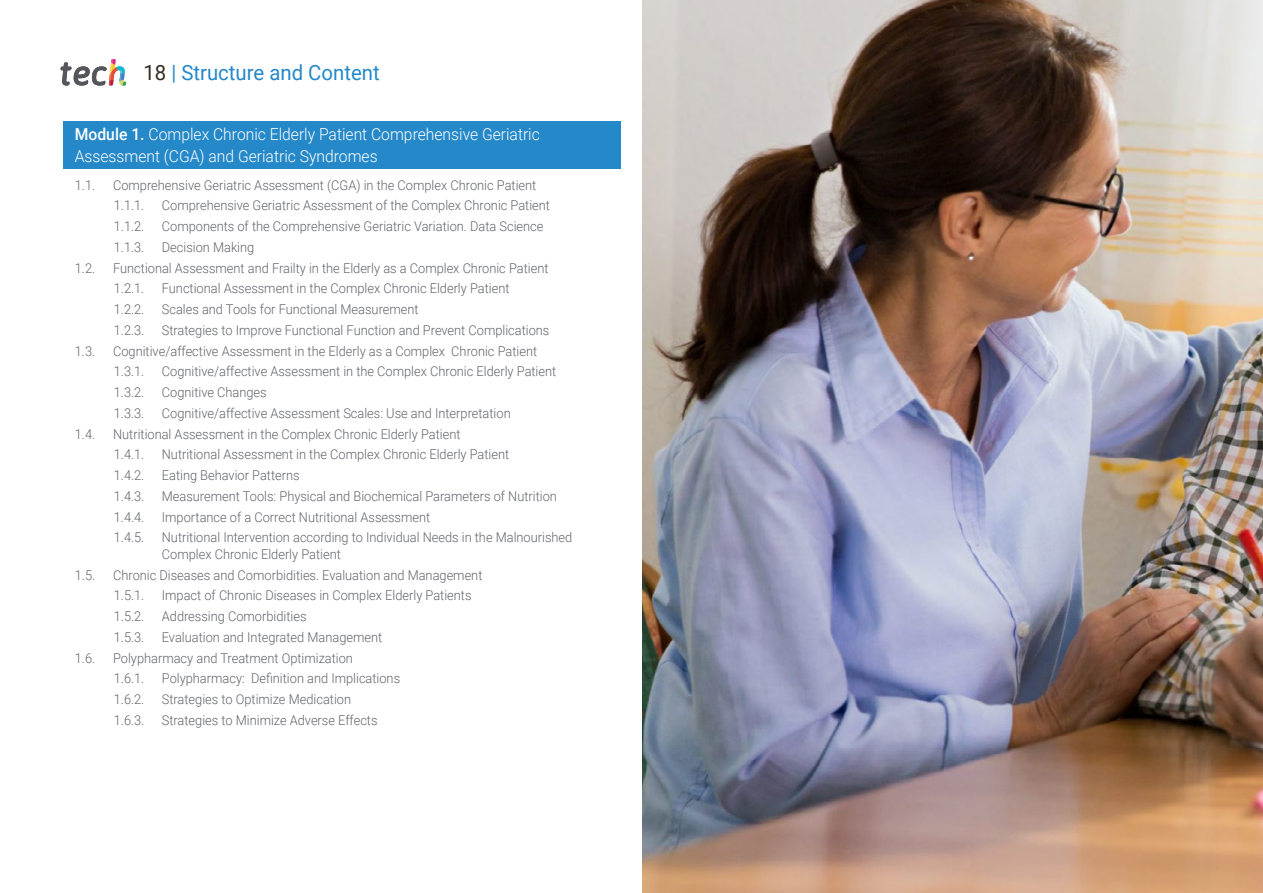
<style>
.page{position:relative;width:1263px;height:893px;background:#fff}
.page>*{position:absolute;margin:0;border:0;box-sizing:border-box;transform-origin:0 0}
.t1{font:21px "Roboto";color:#2488c9}
.t2{font:300 16.5px/22.5px "Roboto";color:#fff;scale:.95 1}
.t3{font:300 13.5px/20.7px "Roboto";color:#61646a;scale:.95 1}
.s1{color:#312e20}
.s2{font-weight:500}
</style>
<div class="page">
<img style="left:642px;top:0;width:621px;height:893px">
<div style="left:64px;top:121px;width:557px;height:48px;background:#2488c9"></div>
<svg style="left:61px;top:59px;width:65px;height:27px"></svg>
<h1 class="t1" style="left:144px;top:57px;width:238px"><span class="s1">18</span> | Structure and Content</h1>
<p class="t2" style="left:75px;top:122px;width:491px"><span class="s2">Module 1.</span> Complex Chronic Elderly Patient Comprehensive Geriatric<br>Assessment (CGA) and Geriatric Syndromes</p>
<p class="t3" style="left:75px;top:174px;width:23px">1.1.</p>
<p class="t3" style="left:113px;top:174px;width:447px">Comprehensive Geriatric Assessment (CGA) in the Complex Chronic Patient<br>1.1.1.</p>
<p class="t3" style="left:162px;top:195px;width:410px">Comprehensive Geriatric Assessment of the Complex Chronic Patient</p>
<p class="t3" style="left:114px;top:215px;width:34px">1.1.2.</p>
<p class="t3" style="left:162px;top:215px;width:403px">Components of the Comprehensive Geriatric Variation. Data Science</p>
<p class="t3" style="left:114px;top:236px;width:34px">1.1.3.</p>
<p class="t3" style="left:162px;top:236px;width:99px">Decision Making</p>
<p class="t3" style="left:75px;top:257px;width:23px">1.2.</p>
<p class="t3" style="left:113px;top:257px;width:460px">Functional Assessment and Frailty in the Elderly as a Complex Chronic Patient<br>1.2.1.</p>
<p class="t3" style="left:162px;top:278px;width:367px">Functional Assessment in the Complex Chronic Elderly Patient</p>
<p class="t3" style="left:114px;top:298px;width:34px">1.2.2.</p>
<p class="t3" style="left:162px;top:298px;width:272px">Scales and Tools for Functional Measurement</p>
<p class="t3" style="left:114px;top:319px;width:34px">1.2.3.</p>
<p class="t3" style="left:162px;top:319px;width:409px">Strategies to Improve Functional Function and Prevent Complications</p>
<p class="t3" style="left:75px;top:340px;width:23px">1.3.</p>
<p class="t3" style="left:113px;top:340px;width:448px">Cognitive/affective Assessment in the Elderly as a Complex Chronic Patient<br>1.3.1.</p>
<p class="t3" style="left:162px;top:361px;width:417px">Cognitive/affective Assessment in the Complex Chronic Elderly Patient</p>
<p class="t3" style="left:114px;top:381px;width:34px">1.3.2.</p>
<p class="t3" style="left:162px;top:381px;width:112px">Cognitive Changes</p>
<p class="t3" style="left:114px;top:402px;width:34px">1.3.3.</p>
<p class="t3" style="left:162px;top:402px;width:369px">Cognitive/affective Assessment Scales: Use and Interpretation</p>
<p class="t3" style="left:75px;top:423px;width:23px">1.4.</p>
<p class="t3" style="left:113px;top:423px;width:367px">Nutritional Assessment in the Complex Chronic Elderly Patient<br>1.4.1.</p>
<p class="t3" style="left:162px;top:444px;width:367px">Nutritional Assessment in the Complex Chronic Elderly Patient</p>
<p class="t3" style="left:114px;top:464px;width:34px">1.4.2.</p>
<p class="t3" style="left:162px;top:464px;width:147px">Eating Behavior Patterns</p>
<p class="t3" style="left:114px;top:485px;width:34px">1.4.3.</p>
<p class="t3" style="left:162px;top:485px;width:417px">Measurement Tools: Physical and Biochemical Parameters of Nutrition</p>
<p class="t3" style="left:114px;top:506px;width:34px">1.4.4.</p>
<p class="t3" style="left:162px;top:506px;width:284px">Importance of a Correct Nutritional Assessment</p>
<p class="t3" style="left:114px;top:527px;width:34px">1.4.5.</p>
<p class="t3" style="left:162px;top:529px;width:434px;line-height:16.5px">Nutritional Intervention according to Individual Needs in the Malnourished<br>Complex Chronic Elderly Patient</p>
<p class="t3" style="left:75px;top:564px;width:23px">1.5.</p>
<p class="t3" style="left:113px;top:564px;width:390px">Chronic Diseases and Comorbidities. Evaluation and Management<br>1.5.1.</p>
<p class="t3" style="left:162px;top:585px;width:327px">Impact of Chronic Diseases in Complex Elderly Patients</p>
<p class="t3" style="left:114px;top:605px;width:34px">1.5.2.</p>
<p class="t3" style="left:162px;top:605px;width:154px">Addressing Comorbidities</p>
<p class="t3" style="left:114px;top:626px;width:34px">1.5.3.</p>
<p class="t3" style="left:162px;top:626px;width:234px">Evaluation and Integrated Management</p>
<p class="t3" style="left:75px;top:647px;width:23px">1.6.</p>
<p class="t3" style="left:113px;top:647px;width:254px">Polypharmacy and Treatment Optimization<br>1.6.1.</p>
<p class="t3" style="left:162px;top:668px;width:252px">Polypharmacy: Definition and Implications</p>
<p class="t3" style="left:114px;top:688px;width:34px">1.6.2.</p>
<p class="t3" style="left:162px;top:688px;width:201px">Strategies to Optimize Medication</p>
<p class="t3" style="left:114px;top:709px;width:34px">1.6.3.</p>
<p class="t3" style="left:162px;top:709px;width:229px">Strategies to Minimize Adverse Effects</p>
</div>
